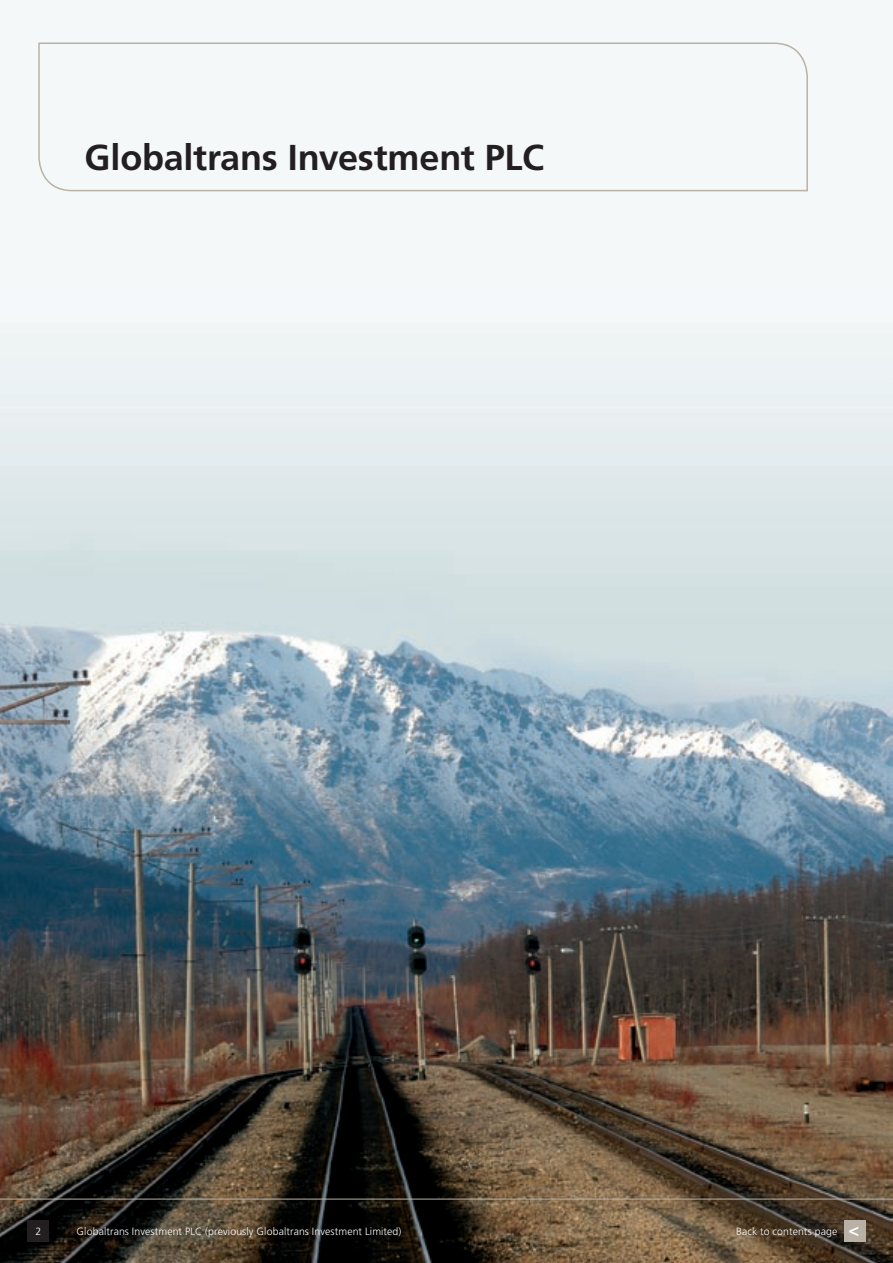
<style>
.page{position:relative;width:893px;height:1263px;background:#fff}
.page>*{position:absolute;margin:0;border:0;box-sizing:border-box;transform-origin:0 0}
.HEAD1{font:700 36px "Frutiger";letter-spacing:-.005em;color:#231f20}
.t1{font:700 18px "Frutiger";color:#fff}
.Folio{font:300 10.5px "Frutiger LT";letter-spacing:.01em;color:#fff}
</style>
<div class="page">
<img style="left:0;top:237px;width:893px;height:1026px">
<hr style="left:0;top:1199px;width:893px;height:1px;background:#bab1a6">
<div style="left:38px;top:42px;width:770px;height:150px;background:#f5f8f8"></div>
<div style="left:28px;top:1220px;width:21px;height:22px;background:#231f20"></div>
<div style="left:844px;top:1220px;width:21px;height:22px;background:#bab1a6"></div>
<p class="HEAD1" style="left:85px;top:136px;width:461px">Globaltrans Investment PLC</p>
<p class="Folio" style="left:35px;top:1225px;width:7px">2</p>
<p class="Folio" style="left:77px;top:1225px;width:327px">Globaltrans Investment PLC (previously Globaltrans Investment Limited)</p>
<p class="Folio" style="left:736px;top:1225px;width:103px">Back to contents page</p>
<p class="t1" style="left:848px;top:1219px;width:12px">&lt;</p>
</div>
